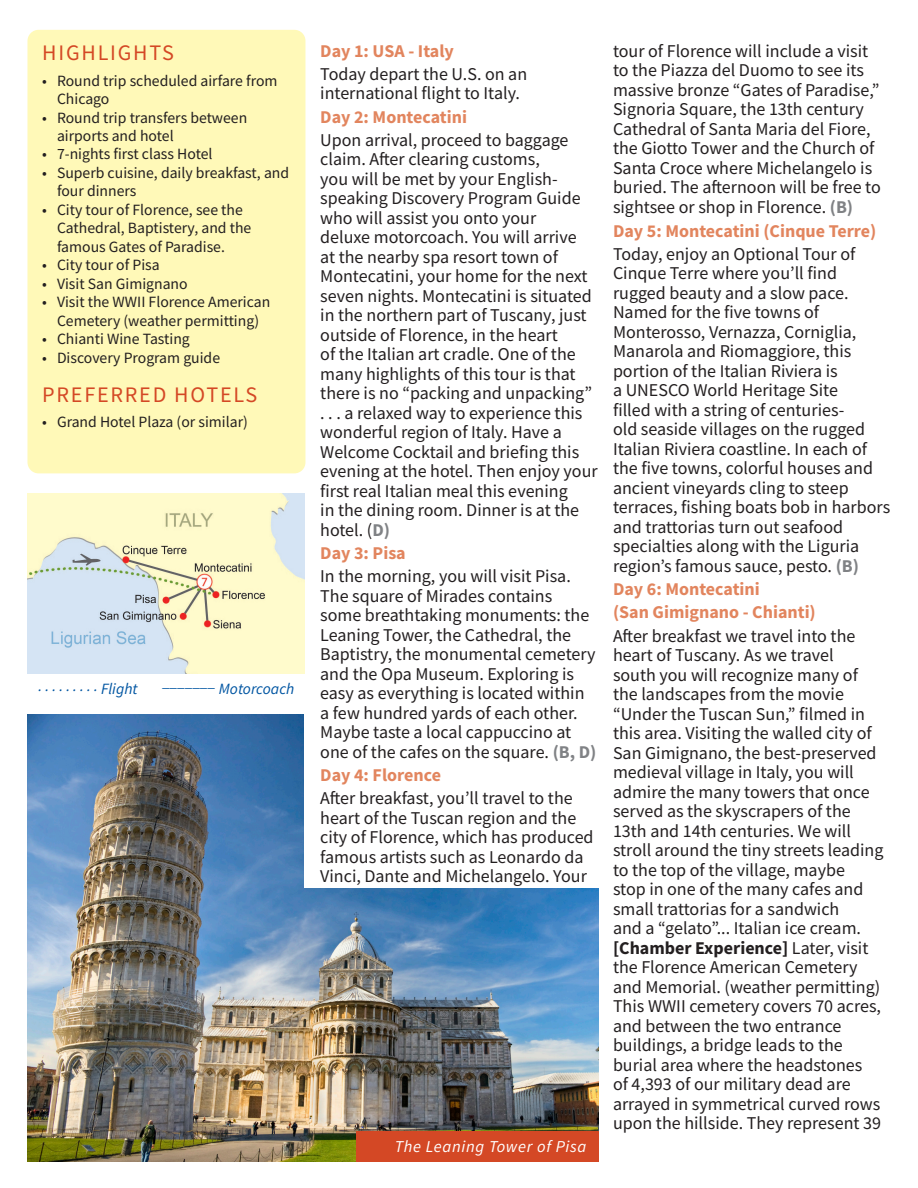
<style>
.page{position:relative;width:918px;height:1188px;background:#fff}
.page>*{position:absolute;margin:0;border:0;box-sizing:border-box;transform-origin:0 0}
.Section_Header{font:22.2px "Source Sans Pro";letter-spacing:.08em;color:#d44825}
.Body{font:18px/19.5px "Source Sans Pro";color:#231f20}
.Paragraph_Header{font:700 18px "Source Sans Pro";color:#e2855e}
.t1{font:italic 16.65px "Source Sans Pro";letter-spacing:.04em;color:#fff}
.t2{font:15.75px/18.5px "Source Sans Pro";color:#231f20}
.t3{font:italic 15.75px "Source Sans Pro";color:#0155a2}
.s1{font-weight:700;color:#808285}
.s2{font-weight:700}
</style>
<div class="page">
<div style="left:27px;top:30px;width:278px;height:443px;background:#fff9b8;border-radius:11px"></div>
<img style="left:27px;top:714px;width:571px;height:448px">
<div style="left:305px;top:646px;width:308px;height:242px;background:#fff"></div>
<img style="left:27px;top:493px;width:278px;height:180px">
<div style="left:356px;top:1131px;width:242px;height:31px;background:#d44825"></div>
<p class="Section_Header" style="left:42px;top:38px;width:133px">HIGHLIGHTS</p>
<p class="t2" style="left:57px;top:71px;width:222px;text-indent:-15px">• Round trip scheduled airfare from<br>Chicago</p>
<p class="t2" style="left:57px;top:108px;width:192px;text-indent:-15px">• Round trip transfers between airports and hotel</p>
<p class="t2" style="left:42px;top:145px;width:172px">• 7-nights first class Hotel</p>
<p class="t2" style="left:57px;top:163px;width:234px;text-indent:-15px">• Superb cuisine, daily breakfast, and four dinners</p>
<p class="t2" style="left:57px;top:200px;width:196px;text-indent:-15px">• City tour of Florence, see the<br>Cathedral, Baptistery, and the famous Gates of Paradise.</p>
<p class="t2" style="left:42px;top:256px;width:119px">• City tour of Pisa</p>
<p class="t2" style="left:42px;top:274px;width:147px">• Visit San Gimignano</p>
<p class="t2" style="left:42px;top:293px;width:230px;text-align:center">• Visit the WWII Florence American<br>Cemetery (weather permitting)</p>
<p class="t2" style="left:42px;top:329px;width:149px">• Chianti Wine Tasting</p>
<p class="t2" style="left:42px;top:348px;width:179px">• Discovery Program guide</p>
<p class="Section_Header" style="left:42px;top:380px;width:217px">PREFERRED HOTELS</p>
<p class="t2" style="left:42px;top:413px;width:207px">• Grand Hotel Plaza (or similar)</p>
<p class="t3" style="left:39px;top:675px;width:101px">. . . . . . . . . Flight</p>
<p class="t3" style="left:163px;top:672px;width:55px">_______</p>
<p class="t3" style="left:219px;top:679px;width:77px">Motorcoach</p>
<p class="Paragraph_Header" style="left:320px;top:39px;width:135px">Day 1: USA - Italy</p>
<p class="Body" style="left:320px;top:64px;width:208px">Today depart the U.S. on an international flight to Italy.</p>
<p class="Paragraph_Header" style="left:320px;top:104px;width:148px">Day 2: Montecatini</p>
<p class="Body" style="left:320px;top:130px;width:279px">Upon arrival, proceed to baggage claim. After clearing customs,<br>you will be met by your English&shy;speaking Discovery Program Guide who will assist you onto your<br>deluxe motorcoach. You will arrive<br>at the nearby spa resort town of Montecatini, your home for the next seven nights. Montecatini is situated in the northern part of Tuscany, just outside of Florence, in the heart<br>of the Italian art cradle. One of the many highlights of this tour is that there is no “packing and unpacking” . . . a relaxed way to experience this wonderful region of Italy. Have a Welcome Cocktail and briefing this evening at the hotel. Then enjoy your first real Italian meal this evening<br>in the dining room. Dinner is at the hotel. (<span class="s1">D)</span></p>
<p class="Paragraph_Header" style="left:320px;top:541px;width:87px">Day 3: Pisa</p>
<p class="Body" style="left:320px;top:566px;width:278px">In the morning, you will visit Pisa.<br>The square of Mirades contains some breathtaking monuments: the Leaning Tower, the Cathedral, the Baptistry, the monumental cemetery and the Opa Museum. Exploring is easy as everything is located within a few hundred yards of each other.<br>Maybe taste a local cappuccino at one of the cafes on the square. <span class="s1">(B, D)</span></p>
<p class="Paragraph_Header" style="left:320px;top:763px;width:122px">Day 4: Florence</p>
<p class="Body" style="left:320px;top:788px;width:275px">After breakfast, you’ll travel to the heart of the Tuscan region and the city of Florence, which has produced famous artists such as Leonardo da Vinci, Dante and Michelangelo. Your</p>
<p class="t1" style="left:395px;top:1135px;width:193px">The Leaning Tower of Pisa</p>
<p class="Body" style="left:613px;top:41px;width:269px">tour of Florence will include a visit to the Piazza del Duomo to see its massive bronze “Gates of Paradise,” Signoria Square, the 13th century Cathedral of Santa Maria del Fiore, the Giotto Tower and the Church of Santa Croce where Michelangelo is buried. The afternoon will be free to sightsee or shop in Florence. <span class="s1">(B)</span></p>
<p class="Paragraph_Header" style="left:613px;top:219px;width:265px">Day 5: Montecatini (Cinque Terre)</p>
<p class="Body" style="left:613px;top:244px;width:279px">Today, enjoy an Optional Tour of Cinque Terre where you’ll find rugged beauty and a slow pace.<br>Named for the five towns of Monterosso, Vernazza, Corniglia, Manarola and Riomaggiore, this portion of the Italian Riviera is<br>a UNESCO World Heritage Site<br>filled with a string of centuries-<br>old seaside villages on the rugged Italian Riviera coastline. In each of the five towns, colorful houses and ancient vineyards cling to steep terraces, fishing boats bob in harbors and trattorias turn out seafood specialties along with the Liguria region’s famous sauce, pesto. <span class="s1">(B)</span></p>
<p class="Paragraph_Header" style="left:613px;top:577px;width:148px">Day 6: Montecatini</p>
<p class="Paragraph_Header" style="left:613px;top:600px;width:204px">(San Gimignano - Chianti)</p>
<p class="Body" style="left:613px;top:626px;width:272px">After breakfast we travel into the heart of Tuscany. As we travel<br>south you will recognize many of the landscapes from the movie “Under the Tuscan Sun,” filmed in this area. Visiting the walled city of San Gimignano, the best-preserved medieval village in Italy, you will admire the many towers that once served as the skyscrapers of the 13th and 14th centuries. We will stroll around the tiny streets leading to the top of the village, maybe<br>stop in one of the many cafes and small trattorias for a sandwich<br>and a “gelato”... Italian ice cream. <span class="s2">[Chamber Experience]</span> Later, visit the Florence American Cemetery and Memorial. (weather permitting)<br>This WWII cemetery covers 70 acres, and between the two entrance buildings, a bridge leads to the burial area where the headstones<br>of 4,393 of our military dead are arrayed in symmetrical curved rows upon the hillside. They represent 39</p>
</div>
